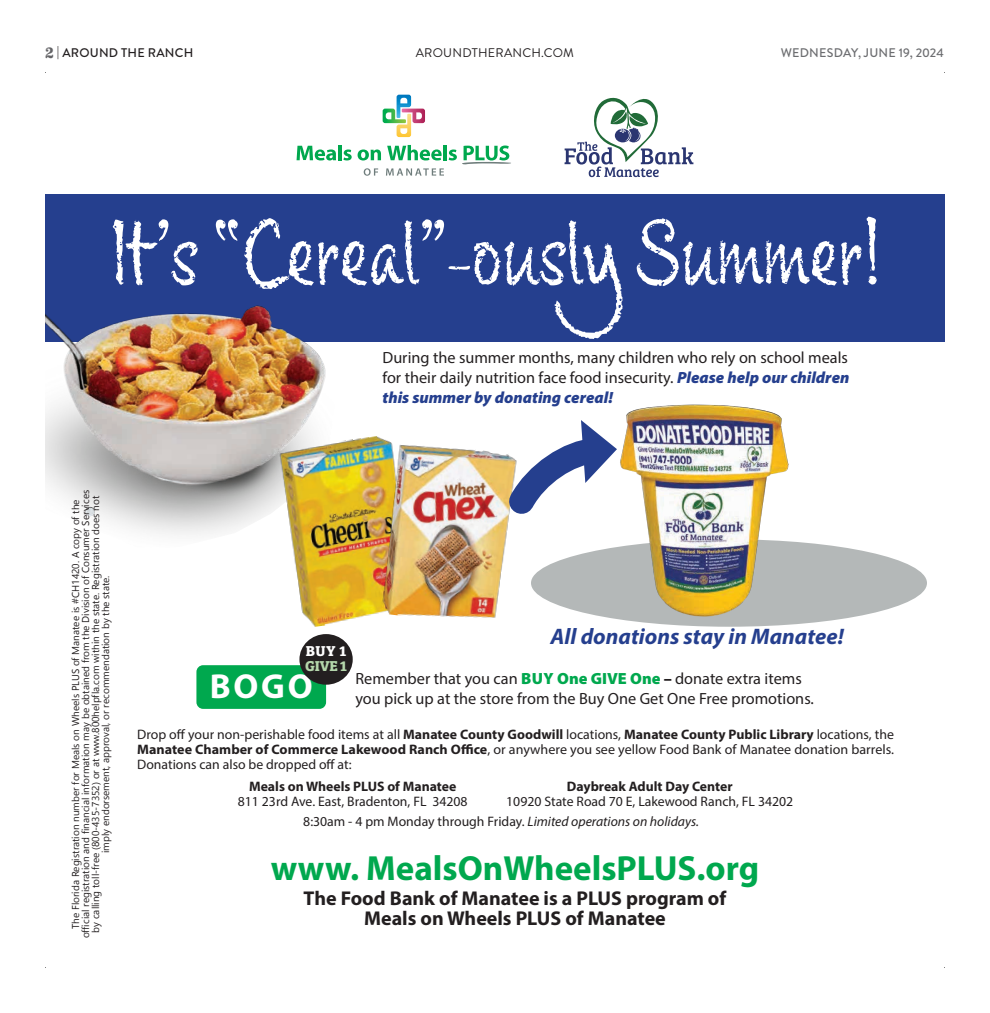
<style>
.page{position:relative;width:990px;height:1013px;background:#fff}
.page>*{position:absolute;margin:0;border:0;box-sizing:border-box;transform-origin:0 0}
.t1{font:91.25px "Chalky";color:#fff}
.t2{font:700 35px "Myriad Pro";color:#00a84e}
.t3{font:italic 700 22.5px "Myriad Pro";color:#253f8e}
.t4{font:700 20px/20px "Myriad Pro";color:#231f20;text-align:center}
.t5{font:16.25px/20px "Myriad Pro";color:#231f20;text-align:justify}
.t6{font:700 14.88px/14.9px "Bree Serif";letter-spacing:-.01em;color:#b5d7ac}
.t7{font:13.75px/15px "Myriad Pro";color:#231f20;text-align:center}
.t8{font:500 12.5px "Brandon Grotesque";letter-spacing:.02em;color:#6c6d70}
.t9{font:12.5px "Brandon Grotesque";letter-spacing:.02em;color:#231f20}
.t10{font:500 12.5px "Brandon Grotesque";letter-spacing:.02em;color:#231f20}
.t11{font:10px "Segoe UI Symbol";color:#231f20}
.s1{font-family:"Eames Century Modern";font-weight:700;font-size:15px;color:#636366}
.s2{font-weight:400}
.s3{font-size:58.75px}
.s4{font-weight:900;font-style:italic;color:#253f8e}
.s5{color:#fff}
.s6{font-weight:900;color:#00a84e}
.s7{font-weight:900}
.s8{font-weight:700}
.s9{font-style:italic}
</style>
<div class="page">
<div style="left:531px;top:539px;width:396px;height:87px;background:#b4b8b8;border-radius:50%"></div>
<div style="left:45px;top:194px;width:900px;height:147px;background:#253f8e"></div>
<svg style="left:383px;top:95px;width:42px;height:42px"></svg>
<svg style="left:297px;top:146px;width:39px;height:14px"></svg>
<hr style="left:338px;top:145px;width:4px;height:15px;background:#00a84e">
<svg style="left:343px;top:149px;width:9px;height:11px"></svg>
<svg style="left:358px;top:145px;width:153px;height:31px"></svg>
<svg style="left:565px;top:97px;width:128px;height:80px"></svg>
<img style="left:606px;top:404px;width:186px;height:223px">
<img style="left:45px;top:305px;width:313px;height:230px">
<div style="left:196px;top:665px;width:130px;height:44px;background:#00a84e;border-radius:7px"></div>
<div style="left:299px;top:634px;width:54px;height:50px;background:#231f20;border-radius:50%"></div>
<img style="left:246px;top:430px;width:132px;height:197px">
<img style="left:352px;top:437px;width:193px;height:190px">
<svg style="left:488px;top:420px;width:134px;height:115px"></svg>
<svg style="left:72px;top:490px;width:40px;height:45px"></svg>
<p class="t10" style="left:45px;top:44px;width:150px"><span class="s1">2</span> <span class="s2">|</span> AROUND THE RANCH</p>
<p class="t9" style="left:416px;top:44px;width:160px">AROUNDTHERANCH.COM</p>
<p class="t8" style="left:781px;top:44px;width:165px">WEDNESDAY, JUNE 19, 2024</p>
<p class="t1" style="left:110px;top:199px;width:772px">It’s Cereal”<span class="s3">-</span>ously Summer!</p>
<p class="t5" style="left:382px;top:347px;width:469px">During the summer months, many children who rely on school meals for their daily nutrition face food insecurity. <span class="s4">Please help our children this summer by donating cereal!</span></p>
<p class="t11" style="left:90px;top:571px;width:77px;rotate:-90deg">▲▼ ▼ □■ □ ▲ ■□▼</p>
<p class="t11" style="left:70px;top:544px;width:36px;rotate:-90deg">□ □ ▼</p>
<p class="t11" style="left:80px;top:613px;width:69px;rotate:-90deg">❖ ▲ □■ □ □■▲◆</p>
<p class="t11" style="left:70px;top:611px;width:38px;rotate:-90deg">▲ ★ ✔</p>
<p class="t11" style="left:100px;top:616px;width:35px;rotate:-90deg">▼ ▲▼ ▼</p>
<p class="t11" style="left:90px;top:616px;width:18px;rotate:-90deg">▲▼ ▼</p>
<p class="t11" style="left:70px;top:666px;width:41px;rotate:-90deg">□ ■ ▼</p>
<p class="t11" style="left:90px;top:653px;width:25px;rotate:-90deg">▼ ■ ▼</p>
<p class="t11" style="left:100px;top:694px;width:64px;rotate:-90deg">□ ■ ▼□■</p>
<p class="t11" style="left:90px;top:705px;width:33px;rotate:-90deg">●●□</p>
<p class="t11" style="left:80px;top:705px;width:30px;rotate:-90deg">□▼■</p>
<p class="t11" style="left:100px;top:742px;width:30px;rotate:-90deg">□❖ ● □</p>
<p class="t11" style="left:70px;top:750px;width:22px;rotate:-90deg">●▲ □■</p>
<p class="t11" style="left:80px;top:760px;width:19px;rotate:-90deg">▼□■</p>
<p class="t11" style="left:90px;top:801px;width:44px;rotate:-90deg">✓ □ ▼</p>
<p class="t11" style="left:80px;top:828px;width:52px;rotate:-90deg">■■ ● ■□</p>
<p class="t11" style="left:100px;top:836px;width:42px;rotate:-90deg">● ■□▲</p>
<p class="t11" style="left:70px;top:858px;width:49px;rotate:-90deg">▲▼ ▼ □■ ■◆</p>
<p class="t11" style="left:80px;top:889px;width:49px;rotate:-90deg">▲▼ ▼□■ ■</p>
<p class="t11" style="left:90px;top:909px;width:37px;rotate:-90deg">●● ■ ▼□●●</p>
<p class="t3" style="left:551px;top:621px;width:295px">All donations stay in Manatee!</p>
<p class="t6" style="left:305px;top:642px;width:44px"><span class="s5">BUY 1<br></span>GIVE 1</p>
<p class="t5" style="left:210px;top:668px;width:606px;text-indent:146px">Remember that you can <span class="s6">BUY One GIVE One</span> <span class="s7">–</span> donate extra items<br><sup>BOGO</sup> you pick up at the store from the Buy One Get One Free promotions.</p>
<p class="t7" style="left:137px;top:726px;width:758px;text-align:justify">Drop off your non-perishable food items at all <span class="s8">Manatee County Goodwill</span> locations, <span class="s8">Manatee County Public Library</span> locations, the <span class="s8">Manatee Chamber of Commerce Lakewood Ranch Office</span>, or anywhere you see yellow Food Bank of Manatee donation barrels.<br>Donations can also be dropped off at:</p>
<p class="t7" style="left:238px;top:778px;width:231px"><span class="s8">Meals on Wheels PLUS of Manatee<br></span>811 23rd Ave. East, Bradenton, FL 34208</p>
<p class="t7" style="left:506px;top:778px;width:289px"><span class="s8">Daybreak Adult Day Center<br></span>10920 State Road 70 E, Lakewood Ranch, FL 34202</p>
<p class="t7" style="left:303px;top:813px;width:397px">8:30am - 4 pm Monday through Friday. <span class="s9">Limited operations on holidays.</span></p>
<p class="t2" style="left:271px;top:845px;width:490px">www. MealsOnWheelsPLUS.org</p>
<p class="t4" style="left:304px;top:887px;width:424px">The Food Bank of Manatee is a PLUS program of<br>Meals on Wheels PLUS of Manatee</p>
</div>
